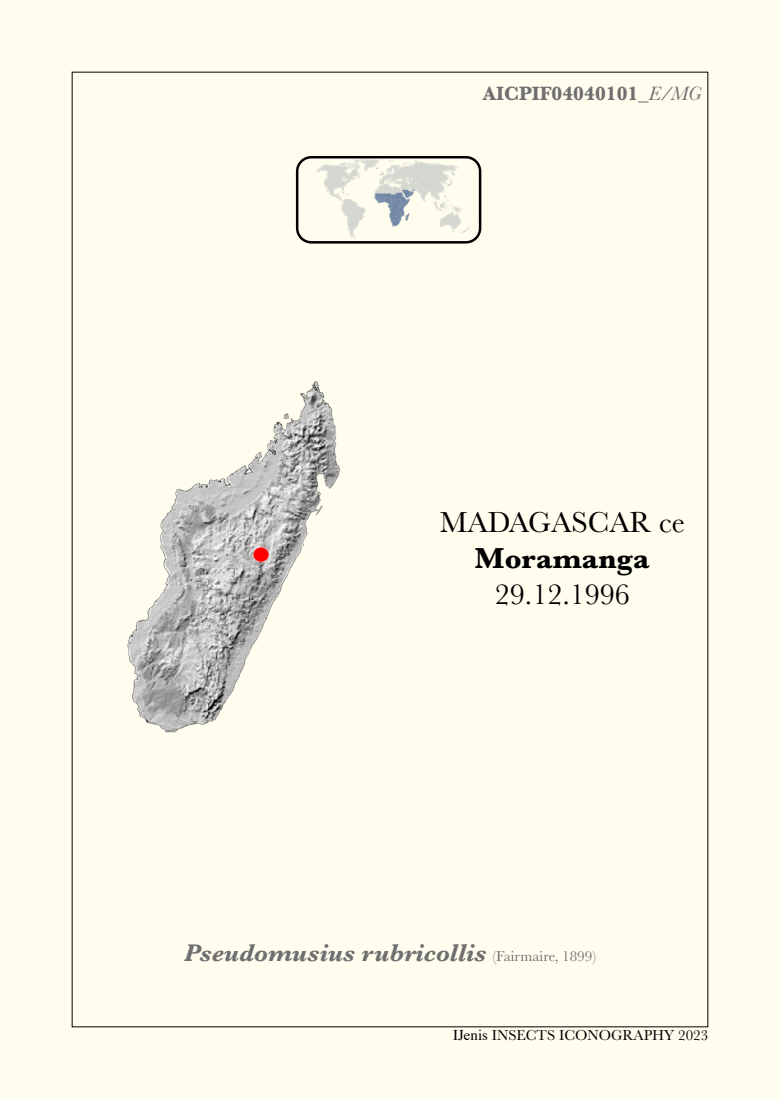
<style>
.page{position:relative;width:780px;height:1099px;background:#fff}
.page>*{position:absolute;margin:0;border:0;box-sizing:border-box;transform-origin:0 0}
.t1{font:30px "Baskerville";color:#000}
.t2{font:700 30px "Baskerville";color:#000}
.t3{font:italic 700 25px "Baskerville";color:#706f6f}
.t4{font:700 20px "Baskerville";color:#706f6f}
.t5{font:15px "Baskerville";color:#000}
.s1{font-weight:400;font-style:italic}
.s2{font-weight:400;font-style:normal;font-size:15px}
.s3{font-family:"Times"}
</style>
<div class="page">
<div style="left:0;top:0;width:780px;height:1098px;background:#fffdee"></div>
<img style="left:297px;top:159px;width:183px;height:81px">
<div style="left:296px;top:156px;width:185px;height:87px;border:2px solid #000;border-radius:14px"></div>
<img style="left:127px;top:381px;width:213px;height:352px">
<img style="left:254px;top:547px;width:14px;height:14px">
<p class="t4" style="left:483px;top:79px;width:219px">AICPIF04040101_<span class="s1">E/MG</span></p>
<p class="t1" style="left:440px;top:503px;width:247px">MADAGASCAR ce</p>
<p class="t2" style="left:475px;top:537px;width:176px">Moramanga</p>
<p class="t1" style="left:495px;top:575px;width:136px">29.12.1996</p>
<p class="t3" style="left:184px;top:935px;width:413px">Pseudomusius rubricollis <span class="s2">(Fairmaire, 1899)</span></p>
<p class="t5" style="left:453px;top:1025px;width:257px"><span class="s3">IJenis</span> INSECTS ICONOGRAPHY 2023</p>
</div>
